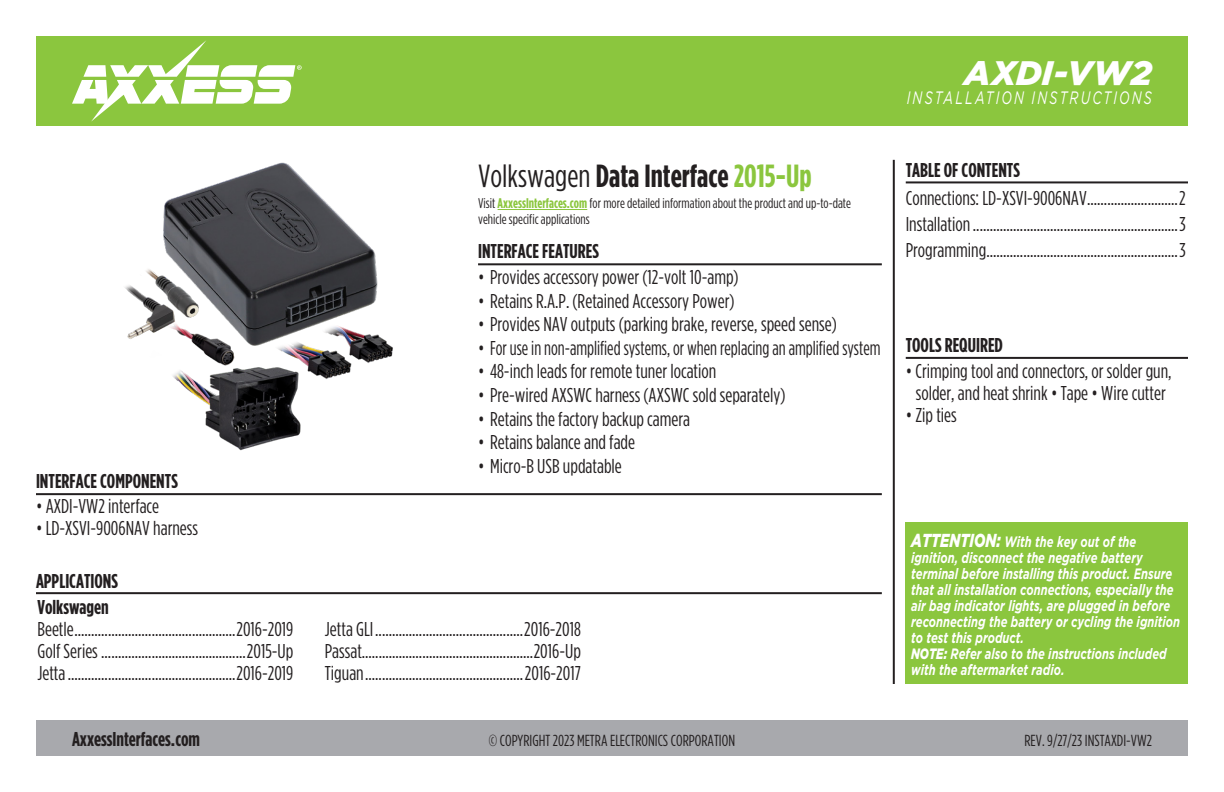
<style>
.page{position:relative;width:1224px;height:792px;background:#fff}
.page>*{position:absolute;margin:0;border:0;box-sizing:border-box;transform-origin:0 0}
.t1{font:italic 900 34px "Gotham";letter-spacing:.005em;color:#fff}
.t2{font:700 32px "Gotham Condensed";color:#231f20}
.t3{font:20px/22px "Gotham Condensed";color:#231f20;text-align:justify}
.t4{font:700 20px "Gotham Condensed";color:#231f20}
.t5{font:italic 18px "Gotham";letter-spacing:.165em;color:#fff;scale:.7 1}
.t6{font:16px "Gotham Condensed";color:#231f20}
.t7{font:italic 700 15px/16px "Gotham";color:#fff;scale:.74 1}
.t8{font:14px/16px "Gotham Condensed";color:#231f20}
.s1{font-weight:400}
.s2{color:#8bc63e}
.s3{font-weight:700;color:#8bc63e}
.s4{font-weight:900;font-size:18.8px}
.s5{font-weight:900}
</style>
<div class="page">
<div style="left:36px;top:720px;width:1152px;height:36px;background:#a8a9ad"></div>
<hr style="left:893px;top:160px;width:2px;height:524px;background:#231f20">
<div style="left:36px;top:36px;width:1152px;height:90px;background:#8bc63e"></div>
<svg style="left:72px;top:40px;width:230px;height:82px"></svg>
<div style="left:906px;top:523px;width:282px;height:161px;background:#8bc63e"></div>
<hr style="left:478px;top:263px;width:404px;height:2px;background:#231f20">
<hr style="left:36px;top:493px;width:846px;height:2px;background:#231f20">
<hr style="left:906px;top:357px;width:282px;height:2px;background:#231f20">
<hr style="left:906px;top:181px;width:282px;height:2px;background:#231f20">
<hr style="left:36px;top:592px;width:846px;height:2px;background:#231f20">
<hr style="left:498px;top:209px;width:89px;height:1px;background:#8bc63e">
<img style="left:125px;top:162px;width:268px;height:289px">
<h2 class="t2" style="left:478px;top:158px;width:335px"><span class="s1">Volkswagen</span> Data Interface <span class="s2">2015-Up</span></h2>
<p class="t8" style="left:478px;top:195px;width:374px">Visit <span class="s3">AxxessInterfaces.com</span> for more detailed information about the product and up-to-date vehicle specific applications</p>
<p class="t4" style="left:36px;top:470px;width:143px">INTERFACE COMPONENTS</p>
<p class="t3" style="left:36px;top:495px;width:125px">• AXDI-VW2 interface</p>
<p class="t3" style="left:36px;top:517px;width:164px">• LD-XSVI-9006NAV harness</p>
<p class="t4" style="left:36px;top:569px;width:83px">APPLICATIONS</p>
<p class="t4" style="left:478px;top:240px;width:122px">INTERFACE FEATURES</p>
<p class="t3" style="left:478px;top:266px;width:262px">• Provides accessory power (12-volt 10-amp)</p>
<p class="t3" style="left:478px;top:289px;width:258px">• Retains R.A.P. (Retained Accessory Power)</p>
<p class="t3" style="left:478px;top:313px;width:360px">• Provides NAV outputs (parking brake, reverse, speed sense)</p>
<p class="t3" style="left:478px;top:336px;width:404px">• For use in non-amplified systems, or when replacing an amplified system</p>
<p class="t3" style="left:478px;top:360px;width:240px">• 48-inch leads for remote tuner location</p>
<p class="t3" style="left:478px;top:384px;width:309px">• Pre-wired AXSWC harness (AXSWC sold separately)</p>
<p class="t3" style="left:478px;top:407px;width:214px">• Retains the factory backup camera</p>
<p class="t3" style="left:478px;top:431px;width:159px">• Retains balance and fade</p>
<p class="t3" style="left:478px;top:454px;width:145px">• Micro-B USB updatable</p>
<p class="t4" style="left:37px;top:595px;width:73px">Volkswagen</p>
<p class="t3" style="left:37px;top:617px;width:258px">Beetle................................................2016-2019<br>Golf Series ...........................................2015-Up Jetta..................................................2016-2019</p>
<p class="t3" style="left:325px;top:617px;width:258px">Jetta GLI............................................2016-2018<br>Passat...................................................2016-Up Tiguan...............................................2016-2017</p>
<h1 class="t1" style="left:964px;top:53px;width:189px">AXDI-VW2</h1>
<p class="t5" style="left:907px;top:88px;width:352px">INSTALLATION INSTRUCTIONS</p>
<p class="t4" style="left:906px;top:158px;width:116px">TABLE OF CONTENTS</p>
<p class="t3" style="left:906px;top:184px;width:282px;line-height:26px">Connections: LD-XSVI-9006NAV...........................2<br>Installation.............................................................3<br>Programming.........................................................3</p>
<p class="t4" style="left:906px;top:334px;width:99px">TOOLS REQUIRED</p>
<p class="t3" style="left:906px;top:360px;width:267px;text-align:center">• Crimping tool and connectors, or solder gun, solder, and heat shrink • Tape • Wire cutter</p>
<p class="t3" style="left:906px;top:404px;width:53px">• Zip ties</p>
<p class="t7" style="left:911px;top:534px;width:365px"><span class="s4">ATTENTION:</span> With the key out of the ignition, disconnect the negative battery terminal before installing this product. Ensure that all installation connections, especially the air bag indicator lights, are plugged in before reconnecting the battery or cycling the ignition to test this product.<br><span class="s5">NOTE:</span> Refer also to the instructions included with the aftermarket radio.</p>
<p class="t4" style="left:72px;top:728px;width:130px">AxxessInterfaces.com</p>
<p class="t6" style="left:489px;top:732px;width:248px">© COPYRIGHT 2023 METRA ELECTRONICS CORPORATION</p>
<p class="t6" style="left:1024px;top:732px;width:129px">REV. 9/27/23 INSTAXDI-VW2</p>
</div>
